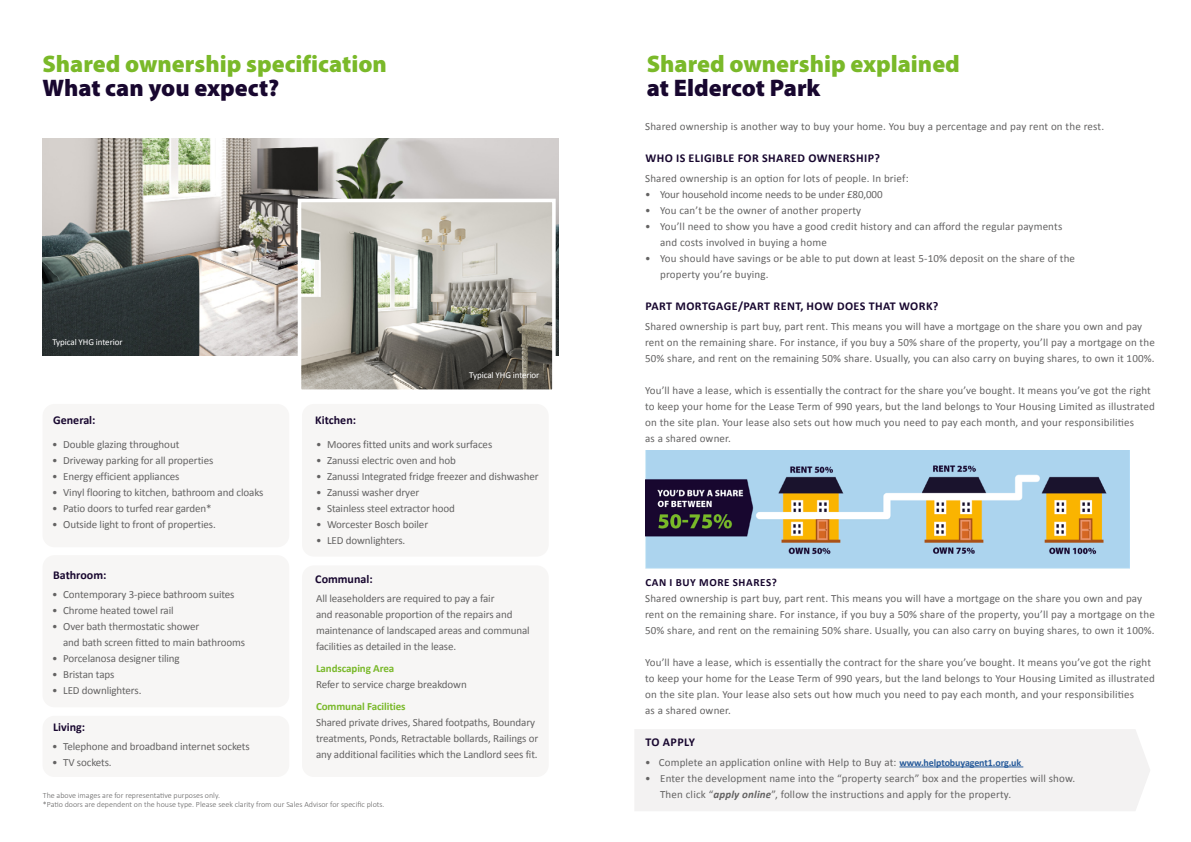
<style>
.page{position:relative;width:1191px;height:842px;background:#fff}
.page>*{position:absolute;margin:0;border:0;box-sizing:border-box;transform-origin:0 0}
.t1{font:900 24px "Myriad Pro";color:#7ab929}
.t2{font:900 24px "Myriad Pro";color:#18072f}
.t3{font:700 12px "Calibri";letter-spacing:.03em;color:#18072f}
.t4{font:700 12px "Calibri";color:#18072f}
.t5{font:11px/16px "Calibri";letter-spacing:.005em;color:#646363}
.t6{font:700 11px "Calibri";letter-spacing:-.01em;color:#7ab92b}
.t7{font:700 11px "Calibri";letter-spacing:.055em;color:#18072f}
.t8{font:9px "Calibri";letter-spacing:-.01em;color:#fff}
.t9{font:300 8px/9px "Calibri";color:#646363}
.s1{font-weight:700;font-size:10px;color:#275b9b}
.s2{font-weight:700;font-style:italic}
</style>
<div class="page">
<div style="left:635px;top:729px;width:515px;height:82px;background:#f3f2f2"></div>
<hr style="left:899px;top:767px;width:124px;height:1px;background:#275b9b">
<img style="left:645px;top:451px;width:484px;height:117px">
<div style="left:43px;top:404px;width:246px;height:143px;background:#f7f6f5;border-radius:12px"></div>
<div style="left:302px;top:404px;width:247px;height:153px;background:#f7f6f5;border-radius:12px"></div>
<div style="left:302px;top:565px;width:247px;height:212px;background:#f7f6f5;border-radius:12px"></div>
<div style="left:43px;top:555px;width:246px;height:152px;background:#f7f6f5;border-radius:12px"></div>
<div style="left:43px;top:716px;width:246px;height:61px;background:#f7f6f5;border-radius:12px"></div>
<img style="left:43px;top:138px;width:515px;height:217px">
<img style="left:303px;top:204px;width:247px;height:184px">
<div style="left:298px;top:199px;width:257px;height:194px;border:4px solid #fff"></div>
<h1 class="t1" style="left:43px;top:48px;width:346px">Shared ownership specification</h1>
<h1 class="t2" style="left:43px;top:72px;width:238px">What can you expect?</h1>
<p class="t8" style="left:52px;top:336px;width:72px">Typical YHG interior</p>
<p class="t4" style="left:53px;top:411px;width:44px">General:</p>
<p class="t5" style="left:52px;top:436px;width:129px">• Double glazing throughout</p>
<p class="t5" style="left:52px;top:452px;width:163px">• Driveway parking for all properties</p>
<p class="t5" style="left:52px;top:468px;width:129px">• Energy efficient appliances</p>
<p class="t5" style="left:52px;top:484px;width:213px">• Vinyl flooring to kitchen, bathroom and cloaks</p>
<p class="t5" style="left:52px;top:500px;width:161px">• Patio doors to turfed rear garden*</p>
<p class="t5" style="left:52px;top:516px;width:165px">• Outside light to front of properties.</p>
<p class="t4" style="left:53px;top:566px;width:55px">Bathroom:</p>
<p class="t5" style="left:52px;top:586px;width:184px">• Contemporary 3-piece bathroom suites</p>
<p class="t5" style="left:52px;top:602px;width:123px">• Chrome heated towel rail</p>
<p class="t5" style="left:63px;top:618px;width:183px;text-indent:-11px">• Over bath thermostatic shower<br>and bath screen fitted to main bathrooms</p>
<p class="t5" style="left:52px;top:650px;width:129px">• Porcelanosa designer tiling</p>
<p class="t5" style="left:52px;top:666px;width:64px">• Bristan taps</p>
<p class="t5" style="left:52px;top:682px;width:91px">• LED downlighters.</p>
<p class="t3" style="left:53px;top:719px;width:34px">Living:</p>
<p class="t5" style="left:52px;top:738px;width:199px">• Telephone and broadband internet sockets</p>
<p class="t5" style="left:52px;top:754px;width:61px">• TV sockets.</p>
<p class="t4" style="left:315px;top:411px;width:42px">Kitchen:</p>
<p class="t8" style="left:469px;top:369px;width:72px">Typical YHG interior</p>
<p class="t5" style="left:316px;top:436px;width:178px">• Moores fitted units and work surfaces</p>
<p class="t5" style="left:316px;top:452px;width:141px">• Zanussi electric oven and hob</p>
<p class="t5" style="left:316px;top:468px;width:224px">• Zanussi Integrated fridge freezer and dishwasher</p>
<p class="t5" style="left:316px;top:484px;width:105px">• Zanussi washer dryer</p>
<p class="t5" style="left:316px;top:500px;width:140px">• Stainless steel extractor hood</p>
<p class="t5" style="left:316px;top:516px;width:114px">• Worcester Bosch boiler</p>
<p class="t5" style="left:316px;top:532px;width:91px">• LED downlighters.</p>
<p class="t4" style="left:315px;top:571px;width:59px">Communal:</p>
<p class="t5" style="left:316px;top:590px;width:215px">All leaseholders are required to pay a fair<br>and reasonable proportion of the repairs and maintenance of landscaped areas and communal facilities as detailed in the lease.</p>
<p class="t6" style="left:316px;top:660px;width:80px">Landscaping Area</p>
<p class="t5" style="left:316px;top:676px;width:152px">Refer to service charge breakdown</p>
<p class="t6" style="left:316px;top:698px;width:91px">Communal Facilities</p>
<p class="t5" style="left:316px;top:714px;width:224px">Shared private drives, Shared footpaths, Boundary treatments, Ponds, Retractable bollards, Railings or any additional facilities which the Landlord sees fit.</p>
<p class="t9" style="left:43px;top:790px;width:343px">The above images are for representative purposes only.<br>*Patio doors are dependent on the house type. Please seek clarity from our Sales Advisor for specific plots.</p>
<h1 class="t1" style="left:647px;top:48px;width:314px">Shared ownership explained</h1>
<h1 class="t2" style="left:647px;top:72px;width:175px">at Eldercot Park</h1>
<p class="t5" style="left:645px;top:118px;width:460px">Shared ownership is another way to buy your home. You buy a percentage and pay rent on the rest.</p>
<p class="t3" style="left:645px;top:149px;width:236px">WHO IS ELIGIBLE FOR SHARED OWNERSHIP?</p>
<p class="t5" style="left:645px;top:170px;width:265px">Shared ownership is an option for lots of people. In brief:</p>
<p class="t5" style="left:645px;top:186px;width:239px">• Your household income needs to be under £80,000</p>
<p class="t5" style="left:645px;top:202px;width:217px">• You can’t be the owner of another property</p>
<p class="t5" style="left:660px;top:218px;width:404px;text-indent:-15px">• You’ll need to show you have a good credit history and can afford the regular payments and costs involved in buying a home</p>
<p class="t5" style="left:660px;top:250px;width:416px;text-indent:-15px">• You should have savings or be able to put down at least 5-10% deposit on the share of the property you’re buying.</p>
<p class="t3" style="left:645px;top:297px;width:295px">PART MORTGAGE/PART RENT, HOW DOES THAT WORK?</p>
<p class="t5" style="left:645px;top:318px;width:511px">Shared ownership is part buy, part rent. This means you will have a mortgage on the share you own and pay rent on the remaining share. For instance, if you buy a 50% share of the property, you’ll pay a mortgage on the<br>50% share, and rent on the remaining 50% share. Usually, you can also carry on buying shares, to own it 100%.</p>
<p class="t5" style="left:645px;top:382px;width:511px">You’ll have a lease, which is essentially the contract for the share you’ve bought. It means you’ve got the right to keep your home for the Lease Term of 990 years, but the land belongs to Your Housing Limited as illustrated on the site plan. Your lease also sets out how much you need to pay each month, and your responsibilities<br>as a shared owner.</p>
<p class="t7" style="left:645px;top:574px;width:133px">CAN I BUY MORE SHARES?</p>
<p class="t5" style="left:645px;top:590px;width:511px">Shared ownership is part buy, part rent. This means you will have a mortgage on the share you own and pay rent on the remaining share. For instance, if you buy a 50% share of the property, you’ll pay a mortgage on the<br>50% share, and rent on the remaining 50% share. Usually, you can also carry on buying shares, to own it 100%.</p>
<p class="t5" style="left:645px;top:654px;width:511px">You’ll have a lease, which is essentially the contract for the share you’ve bought. It means you’ve got the right to keep your home for the Lease Term of 990 years, but the land belongs to Your Housing Limited as illustrated on the site plan. Your lease also sets out how much you need to pay each month, and your responsibilities<br>as a shared owner.</p>
<p class="t3" style="left:645px;top:733px;width:51px">TO APPLY</p>
<p class="t5" style="left:645px;top:754px;width:378px">• Complete an application online with Help to Buy at: <span class="s1">www.helptobuyagent1.org.uk</span></p>
<p class="t5" style="left:660px;top:770px;width:416px;text-indent:-15px">• Enter the development name into the “property search” box and the properties will show.<br>Then click “<span class="s2">apply online</span>”, follow the instructions and apply for the property.</p>
</div>
